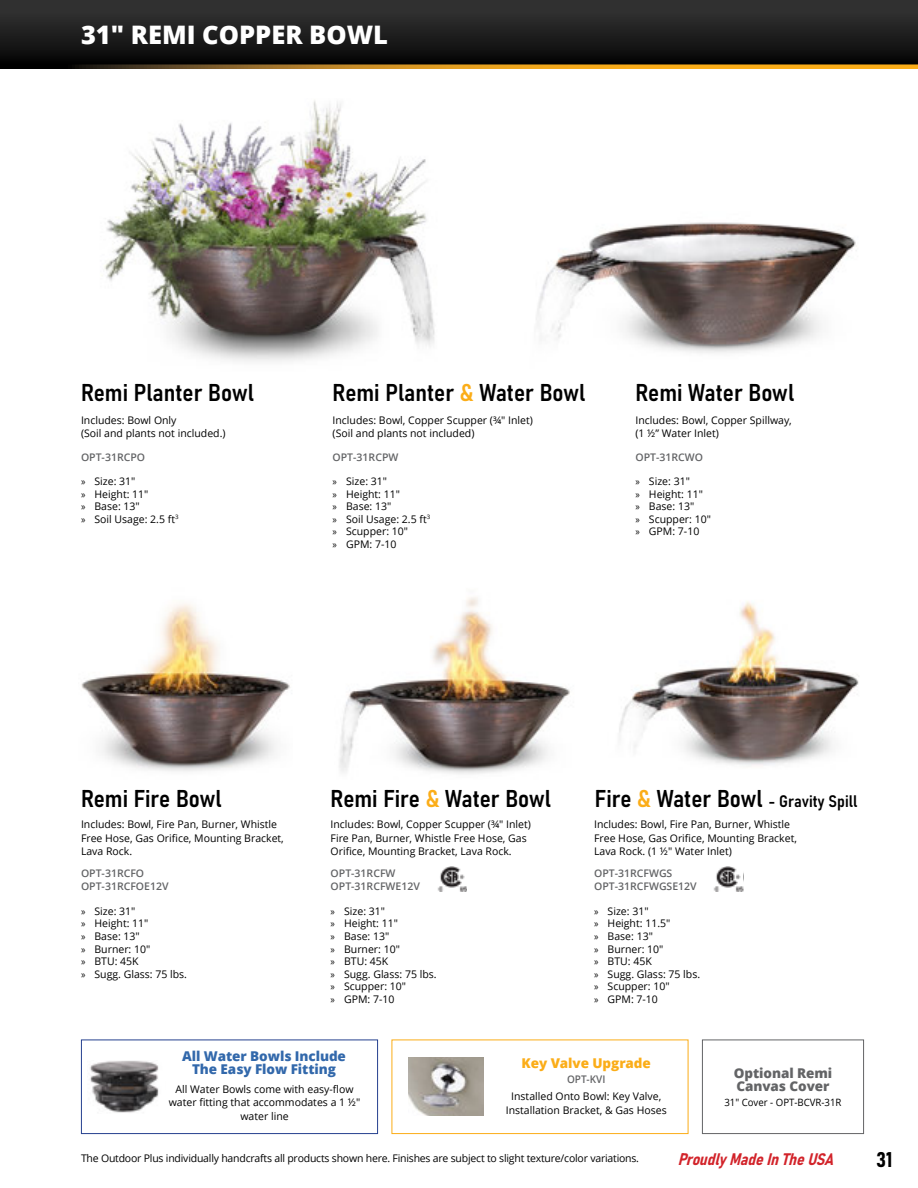
<style>
.page{position:relative;width:918px;height:1188px;background:#fff}
.page>*{position:absolute;margin:0;border:0;box-sizing:border-box;transform-origin:0 0}
.t1{font:800 25.5px "Open Sans";color:#fff}
.t2{font:24px "Bahnschrift";color:#000}
.t3{font:21px "Bahnschrift";color:#000}
.t4{font:italic 16.5px "Bahnschrift";color:#d2232a}
.t5{font:800 13.5px/13.5px "Open Sans";letter-spacing:-.005em;color:#3268ab;text-align:center}
.t6{font:800 13.5px/13.5px "Open Sans";letter-spacing:-.005em;color:#636466}
.t7{font:800 13.5px "Open Sans";letter-spacing:-.005em;color:#fbad18}
.t8{font:10.5px/12.6px "Open Sans";color:#000}
.t9{font:10.5px "Open Sans";letter-spacing:-.02em;color:#000}
.t10{font:600 10.5px/12.6px "Open Sans";color:#636466}
.t11{font:600 10.5px "Open Sans";color:#636466;scale:.95 1}
.t12{font:10.2px "Open Sans";color:#000;scale:.95 1}
.s1{font-family:"Myriad Pro"}
.s2{color:#fbad18}
.s3{font-size:16.5px}
</style>
<div class="page">
<div style="left:0;top:0;width:918px;height:69px;background:linear-gradient(to bottom,#383838,#010101)"></div>
<svg style="left:14px;top:64px;width:904px;height:5px;background:#a8761a"></svg>
<img style="left:536px;top:222px;width:321px;height:131px">
<img style="left:104px;top:100px;width:331px;height:262px">
<img style="left:339px;top:597px;width:231px;height:177px">
<img style="left:619px;top:601px;width:240px;height:165px">
<img style="left:81px;top:603px;width:209px;height:169px">
<svg style="left:391px;top:1039px;width:298px;height:95px"></svg>
<img style="left:408px;top:1058px;width:76px;height:58px">
<svg style="left:81px;top:1039px;width:297px;height:95px"></svg>
<img style="left:87px;top:1060px;width:78px;height:53px">
<svg style="left:702px;top:1039px;width:162px;height:95px"></svg>
<img style="left:437px;top:866px;width:30px;height:26px">
<img style="left:713px;top:866px;width:30px;height:26px">
<h1 class="t1" style="left:81px;top:15px;width:309px">31" REMI COPPER BOWL</h1>
<h2 class="t2" style="left:81px;top:374px;width:175px">Remi Planter Bowl</h2>
<p class="t8" style="left:81px;top:413px;width:146px;line-height:13.5px">Includes: Bowl Only<br>(Soil and plants not included.)</p>
<p class="t10" style="left:81px;top:450px;width:66px">OPT-31RCPO</p>
<p class="t8" style="left:81px;top:475px;width:99px"><span class="s1">»</span> Size: 31"<br><span class="s1">»</span> Height: 11"<br><span class="s1">»</span> Base: 13"<br><span class="s1">»</span> Soil Usage: 2.5 ft<sup>3</sup></p>
<h2 class="t2" style="left:333px;top:374px;width:254px">Remi Planter <span class="s2">&amp;</span> Water Bowl</h2>
<h2 class="t2" style="left:635px;top:374px;width:160px">Remi Water Bowl</h2>
<p class="t8" style="left:333px;top:413px;width:202px;line-height:13.5px">Includes: Bowl, Copper Scupper (¾" Inlet) (Soil and plants not included)</p>
<p class="t8" style="left:635px;top:413px;width:158px;line-height:13.5px">Includes: Bowl, Copper Spillway, (1 ½” Water Inlet)</p>
<p class="t10" style="left:333px;top:450px;width:67px">OPT-31RCPW</p>
<p class="t8" style="left:333px;top:475px;width:99px"><span class="s1">»</span> Size: 31"<br><span class="s1">»</span> Height: 11"<br><span class="s1">»</span> Base: 13"<br><span class="s1">»</span> Soil Usage: 2.5 ft<sup>3 </sup><span class="s1">»</span> Scupper: 10"<br><span class="s1">»</span> GPM: 7-10</p>
<p class="t10" style="left:635px;top:450px;width:69px">OPT-31RCWO</p>
<p class="t8" style="left:635px;top:475px;width:77px"><span class="s1">»</span> Size: 31"<br><span class="s1">»</span> Height: 11"<br><span class="s1">»</span> Base: 13"<br><span class="s1">»</span> Scupper: 10" <span class="s1">»</span> GPM: 7-10</p>
<h2 class="t2" style="left:81px;top:780px;width:142px">Remi Fire Bowl</h2>
<p class="t8" style="left:81px;top:818px;width:204px;line-height:13.5px">Includes: Bowl, Fire Pan, Burner, Whistle<br>Free Hose, Gas Orifice, Mounting Bracket,<br>Lava Rock.</p>
<p class="t10" style="left:81px;top:867px;width:89px">OPT-31RCFO<br>OPT-31RCFOE12V</p>
<p class="t8" style="left:81px;top:904px;width:108px"><span class="s1">»</span> Size: 31"<br><span class="s1">»</span> Height: 11"<br><span class="s1">»</span> Base: 13"<br><span class="s1">»</span> Burner: 10"<br><span class="s1">»</span> BTU: 45K<br><span class="s1">»</span> Sugg. Glass: 75 lbs.</p>
<h2 class="t2" style="left:331px;top:780px;width:222px">Remi Fire <span class="s2">&amp;</span> Water Bowl</h2>
<h2 class="t2" style="left:595px;top:780px;width:264px">Fire <span class="s2">&amp;</span> Water Bowl <span class="s3">- Gravity Spill</span></h2>
<p class="t8" style="left:331px;top:818px;width:202px;line-height:13.5px">Includes: Bowl, Copper Scupper (¾" Inlet)<br>Fire Pan, Burner, Whistle Free Hose, Gas<br>Orifice, Mounting Bracket, Lava Rock.</p>
<p class="t8" style="left:594px;top:818px;width:204px;line-height:13.5px">Includes: Bowl, Fire Pan, Burner, Whistle<br>Free Hose, Gas Orifice, Mounting Bracket,<br>Lava Rock. (1 ½" Water Inlet)</p>
<p class="t10" style="left:331px;top:867px;width:91px">OPT-31RCFW<br>OPT-31RCFWE12V</p>
<p class="t8" style="left:331px;top:904px;width:108px"><span class="s1">»</span> Size: 31"<br><span class="s1">»</span> Height: 11"<br><span class="s1">»</span> Base: 13"<br><span class="s1">»</span> Burner: 10"<br><span class="s1">»</span> BTU: 45K<br><span class="s1">»</span> Sugg. Glass: 75 lbs. <span class="s1">»</span> Scupper: 10"<br><span class="s1">»</span> GPM: 7-10</p>
<p class="t10" style="left:594px;top:867px;width:104px">OPT-31RCFWGS<br>OPT-31RCFWGSE12V</p>
<p class="t8" style="left:594px;top:904px;width:108px"><span class="s1">»</span> Size: 31"<br><span class="s1">»</span> Height: 11.5"<br><span class="s1">»</span> Base: 13"<br><span class="s1">»</span> Burner: 10"<br><span class="s1">»</span> BTU: 45K<br><span class="s1">»</span> Sugg. Glass: 75 lbs. <span class="s1">»</span> Scupper: 10"<br><span class="s1">»</span> GPM: 7-10</p>
<p class="t5" style="left:182px;top:1048px;width:165px">All Water Bowls Include<br>The Easy Flow Fitting</p>
<p class="t8" style="left:169px;top:1082px;width:193px;line-height:13.5px;text-align:center">All Water Bowls come with easy-flow water fitting that accommodates a 1 ½" water line</p>
<p class="t7" style="left:522px;top:1053px;width:131px">Key Valve Upgrade</p>
<p class="t8" style="left:506px;top:1090px;width:162px;line-height:13.5px;text-align:center">Installed Onto Bowl: Key Valve,<br>Installation Bracket, &amp; Gas Hoses</p>
<p class="t11" style="left:567px;top:1072px;width:42px">OPT-KVI</p>
<p class="t6" style="left:734px;top:1065px;width:100px">Optional Remi<br>Canvas Cover</p>
<p class="t12" style="left:724px;top:1095px;width:125px">31" Cover - OPT-BCVR-31R</p>
<p class="t9" style="left:81px;top:1151px;width:560px">The Outdoor Plus individually handcrafts all products shown here. Finishes are subject to slight texture/color variations.</p>
<h3 class="t4" style="left:678px;top:1146px;width:163px">ProudlyMadeInTheUSA</h3>
<h3 class="t3" style="left:876px;top:1143px;width:18px">31</h3>
</div>
